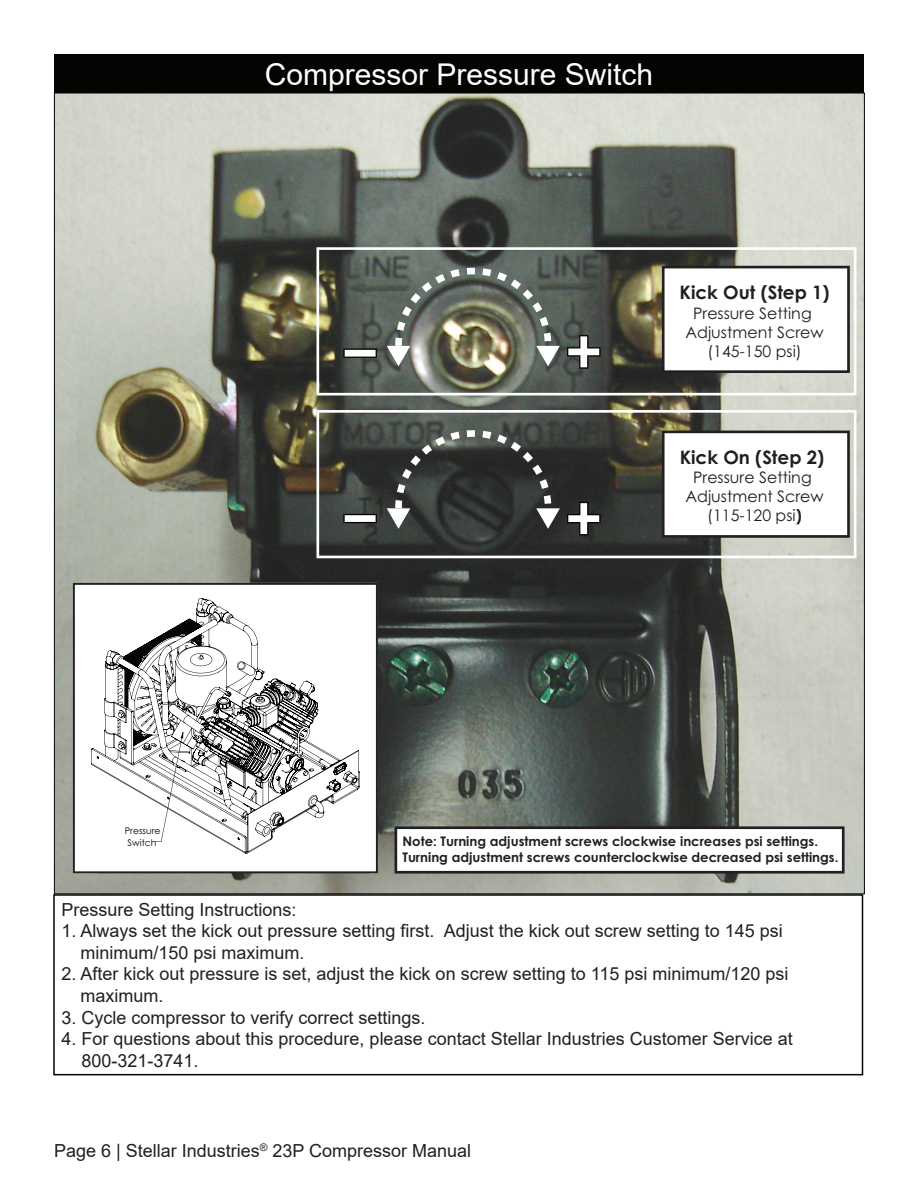
<style>
.page{position:relative;width:918px;height:1188px;background:#fff}
.page>*{position:absolute;margin:0;border:0;box-sizing:border-box;transform-origin:0 0}
.TOC_Page_Heading_Whi{font:30px "Arial";color:#fff}
.t1{font:700 18.6px "Century Gothic";color:#231f20}
.Paragraph_Style_1{font:18px/21.6px "Arial";color:#231f20}
.t2{font:15.9px/19px "Century Gothic";color:#231f20;text-align:center}
.t3{font:700 13.2px/15.9px "Century Gothic";color:#231f20}
.t4{font:9.15px/11.9px "Century Gothic";color:#050504;text-align:center}
.s1{font-weight:700}
</style>
<div class="page">
<div style="left:53px;top:894px;width:810px;height:181px;border:2px solid #040503"></div>
<div style="left:54px;top:54px;width:810px;height:40px;background:#040503"></div>
<img style="left:56px;top:95px;width:493px;height:516px">
<img style="left:549px;top:95px;width:314px;height:797px">
<img style="left:56px;top:611px;width:42px;height:281px">
<img style="left:370px;top:611px;width:180px;height:281px">
<img style="left:98px;top:873px;width:272px;height:19px">
<svg style="left:395px;top:826px;width:450px;height:48px"></svg>
<svg style="left:317px;top:410px;width:539px;height:148px"></svg>
<img style="left:317px;top:247px;width:539px;height:148px">
<svg style="left:74px;top:584px;width:303px;height:289px"></svg>
<svg style="left:91px;top:598px;width:269px;height:256px"></svg>
<p class="TOC_Page_Heading_Whi" style="left:265px;top:54px;width:390px">Compressor Pressure Switch</p>
<p class="t1" style="left:680px;top:281px;width:152px">Kick Out (Step 1)</p>
<p class="t2" style="left:685px;top:303px;width:140px">Pressure Setting<br>Adjustment Screw (145-150 psi)</p>
<p class="t1" style="left:680px;top:446px;width:146px">Kick On (Step 2)</p>
<p class="t2" style="left:685px;top:468px;width:140px">Pressure Setting<br>Adjustment Screw (115-120 psi<span class="s1">)</span></p>
<p class="t4" style="left:125px;top:825px;width:37px">Pressure<br>Switch</p>
<p class="t3" style="left:402px;top:833px;width:437px">Note: Turning adjustment screws clockwise increases psi settings.<br>Turning adjustment screws counterclockwise decreased psi settings.</p>
<p class="Paragraph_Style_1" style="left:62px;top:898px;width:237px">Pressure Setting Instructions:</p>
<p class="Paragraph_Style_1" style="left:81px;top:920px;width:704px;text-indent:-19px">1. Always set the kick out pressure setting first. Adjust the kick out screw setting to 145 psi minimum/150 psi maximum.</p>
<p class="Paragraph_Style_1" style="left:81px;top:963px;width:709px;text-indent:-19px">2. After kick out pressure is set, adjust the kick on screw setting to 115 psi minimum/120 psi maximum.</p>
<p class="Paragraph_Style_1" style="left:62px;top:1006px;width:366px">3. Cycle compressor to verify correct settings.</p>
<p class="Paragraph_Style_1" style="left:62px;top:1028px;width:733px">4. For questions about this procedure, please contact Stellar Industries Customer Service at</p>
<p class="Paragraph_Style_1" style="left:82px;top:1050px;width:119px">800-321-3741.</p>
<p class="Paragraph_Style_1" style="left:54px;top:1140px;width:419px">Page 6 | Stellar Industries<sup>®</sup> 23P Compressor Manual</p>
</div>
